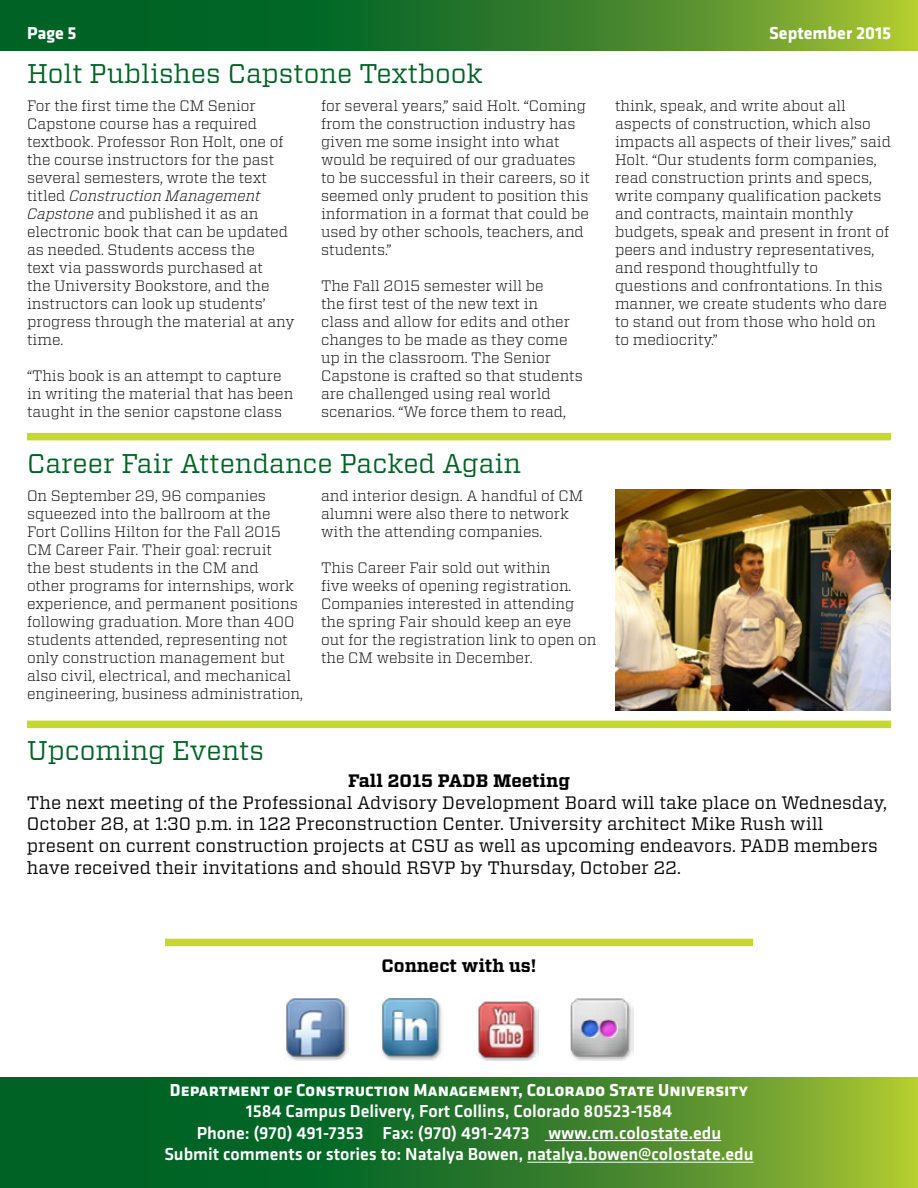
<style>
.page{position:relative;width:918px;height:1188px;background:#fff}
.page>*{position:absolute;margin:0;border:0;box-sizing:border-box;transform-origin:0 0}
.t1{font:27px "Vitesse";color:#006225}
.t2{font:18px/21.6px "Vitesse";color:#000}
.t3{font:500 18px/21.6px "Klavika";color:#fff;text-align:center}
.t4{font:700 18px "Klavika";color:#fff}
.t5{font:700 18px "Vitesse";color:#000}
.t6{font:300 15px/18px "Vitesse";color:#000}
.s1{font-style:italic}
</style>
<div class="page">
<svg style="left:0;top:1077px;width:918px;height:111px;background:#327f2a"></svg>
<svg style="left:0;top:0;width:918px;height:51px;background:#327f2a"></svg>
<hr style="left:545px;top:1140px;width:176px;height:1px;background:#fff">
<hr style="left:527px;top:1162px;width:227px;height:1px;background:#fff">
<img style="left:286px;top:998px;width:62px;height:63px">
<img style="left:382px;top:998px;width:60px;height:63px">
<img style="left:478px;top:1001px;width:61px;height:60px">
<img style="left:570px;top:998px;width:63px;height:63px">
<div style="left:165px;top:939px;width:588px;height:7px;background:#c4d82e"></div>
<div style="left:27px;top:433px;width:864px;height:7px;background:#c4d82e"></div>
<div style="left:27px;top:721px;width:864px;height:7px;background:#c4d82e"></div>
<img style="left:615px;top:489px;width:276px;height:221px">
<p class="t4" style="left:27px;top:20px;width:51px">Page 5</p>
<p class="t4" style="left:769px;top:20px;width:123px">September 2015</p>
<h1 class="t1" style="left:27px;top:55px;width:457px">Holt Publishes Capstone Textbook</h1>
<p class="t6" style="left:27px;top:96px;width:269px">For the first time the CM Senior<br>Capstone course has a required textbook. Professor Ron Holt, one of the course instructors for the past several semesters, wrote the text titled <span class="s1">Construction Management<br>Capstone</span> and published it as an electronic book that can be updated as needed. Students access the<br>text via passwords purchased at<br>the University Bookstore, and the instructors can look up students’ progress through the material at any time.</p>
<p class="t6" style="left:27px;top:366px;width:268px">“This book is an attempt to capture in writing the material that has been taught in the senior capstone class</p>
<p class="t6" style="left:321px;top:96px;width:271px">for several years,” said Holt. “Coming from the construction industry has given me some insight into what would be required of our graduates to be successful in their careers, so it seemed only prudent to position this information in a format that could be used by other schools, teachers, and students.”</p>
<p class="t6" style="left:321px;top:276px;width:264px">The Fall 2015 semester will be<br>the first test of the new text in<br>class and allow for edits and other changes to be made as they come up in the classroom. The Senior<br>Capstone is crafted so that students are challenged using real world scenarios. “We force them to read,</p>
<h1 class="t1" style="left:27px;top:445px;width:496px">Career Fair Attendance Packed Again</h1>
<p class="t6" style="left:27px;top:486px;width:277px">On September 29, 96 companies squeezed into the ballroom at the Fort Collins Hilton for the Fall 2015<br>CM Career Fair. Their goal: recruit<br>the best students in the CM and<br>other programs for internships, work experience, and permanent positions following graduation. More than 400 students attended, representing not only construction management but also civil, electrical, and mechanical engineering, business administration,</p>
<p class="t6" style="left:321px;top:486px;width:264px">and interior design. A handful of CM alumni were also there to network with the attending companies.</p>
<p class="t6" style="left:321px;top:558px;width:277px">This Career Fair sold out within<br>five weeks of opening registration.<br>Companies interested in attending the spring Fair should keep an eye out for the registration link to open on the CM website in December.</p>
<h1 class="t1" style="left:27px;top:732px;width:239px">Upcoming Events</h1>
<p class="t6" style="left:615px;top:96px;width:278px">think, speak, and write about all aspects of construction, which also impacts all aspects of their lives,” said Holt. “Our students form companies, read construction prints and specs, write company qualification packets and contracts, maintain monthly budgets, speak and present in front of peers and industry representatives, and respond thoughtfully to questions and confrontations. In this manner, we create students who dare to stand out from those who hold on to mediocrity.”</p>
<p class="t5" style="left:348px;top:769px;width:223px">Fall 2015 PADB Meeting</p>
<p class="t2" style="left:27px;top:791px;width:861px">The next meeting of the Professional Advisory Development Board will take place on Wednesday, October 28, at 1:30 p.m. in 122 Preconstruction Center. University architect Mike Rush will present on current construction projects at CSU as well as upcoming endeavors. PADB members have received their invitations and should RSVP by Thursday, October 22.</p>
<p class="t5" style="left:382px;top:954px;width:156px">Connect with us!</p>
<p class="t4" style="left:170px;top:1077px;width:580px">Department of Construction Management, Colorado State University</p>
<p class="t3" style="left:164px;top:1100px;width:591px">1584 Campus Delivery, Fort Collins, Colorado 80523-1584<br>Phone: (970) 491-7353 Fax: (970) 491-2473 www.cm.colostate.edu<br>Submit comments or stories to: Natalya Bowen, natalya.bowen@colostate.edu</p>
</div>
